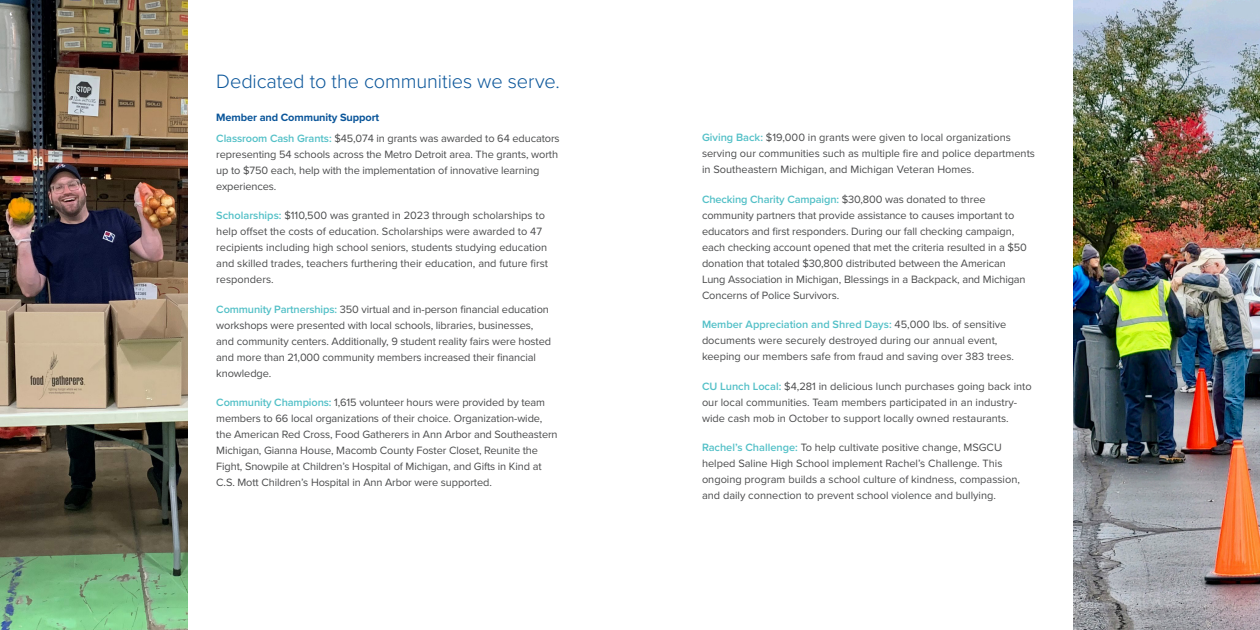
<style>
.page{position:relative;width:1260px;height:630px;background:#fff}
.page>*{position:absolute;margin:0;border:0;box-sizing:border-box;transform-origin:0 0}
.subhead{font:300 20px "Proxima Nova";letter-spacing:-.005em;color:#0b569a}
.subhead-2{font:11px/16px "Proxima Nova";letter-spacing:-.01em;color:#4b4c4d}
.subhead-3{font:700 11px "Proxima Nova";letter-spacing:-.01em;color:#0b569a}
.s1{font-weight:600;color:#53c0c7}
</style>
<div class="page">
<img style="left:1073px;top:0;width:187px;height:630px">
<img style="left:0;top:0;width:187px;height:630px">
<p class="subhead" style="left:216px;top:67px;width:345px">Dedicated to the communities we serve.</p>
<p class="subhead-3" style="left:216px;top:109px;width:164px">Member and Community Support</p>
<p class="subhead-2" style="left:216px;top:130px;width:345px"><span class="s1">Classroom Cash Grants:</span> $45,074 in grants was awarded to 64 educators representing 54 schools across the Metro Detroit area. The grants, worth up to $750 each, help with the implementation of innovative learning experiences.</p>
<p class="subhead-2" style="left:216px;top:207px;width:333px"><span class="s1">Scholarships:</span> $110,500 was granted in 2023 through scholarships to help offset the costs of education. Scholarships were awarded to 47 recipients including high school seniors, students studying education and skilled trades, teachers furthering their education, and future first responders.</p>
<p class="subhead-2" style="left:216px;top:301px;width:336px"><span class="s1">Community Partnerships:</span> 350 virtual and in-person financial education workshops were presented with local schools, libraries, businesses, and community centers. Additionally, 9 student reality fairs were hosted and more than 21,000 community members increased their financial knowledge.</p>
<p class="subhead-2" style="left:216px;top:394px;width:343px"><span class="s1">Community Champions:</span> 1,615 volunteer hours were provided by team members to 66 local organizations of their choice. Organization-wide, the American Red Cross, Food Gatherers in Ann Arbor and Southeastern Michigan, Gianna House, Macomb County Foster Closet, Reunite the Fight, Snowpile at Children’s Hospital of Michigan, and Gifts in Kind at C.S. Mott Children’s Hospital in Ann Arbor were supported.</p>
<p class="subhead-2" style="left:702px;top:129px;width:335px"><span class="s1">Giving Back:</span> $19,000 in grants were given to local organizations serving our communities such as multiple fire and police departments in Southeastern Michigan, and Michigan Veteran Homes.</p>
<p class="subhead-2" style="left:702px;top:191px;width:327px"><span class="s1">Checking Charity Campaign:</span> $30,800 was donated to three community partners that provide assistance to causes important to educators and first responders. During our fall checking campaign, each checking account opened that met the criteria resulted in a $50 donation that totaled $30,800 distributed between the American Lung Association in Michigan, Blessings in a Backpack, and Michigan Concerns of Police Survivors.</p>
<p class="subhead-2" style="left:702px;top:316px;width:313px"><span class="s1">Member Appreciation and Shred Days:</span> 45,000 lbs. of sensitive documents were securely destroyed during our annual event, keeping our members safe from fraud and saving over 383 trees.</p>
<p class="subhead-2" style="left:702px;top:378px;width:331px"><span class="s1">CU Lunch Local:</span> $4,281 in delicious lunch purchases going back into our local communities. Team members participated in an industry&shy;wide cash mob in October to support locally owned restaurants.</p>
<p class="subhead-2" style="left:702px;top:439px;width:319px"><span class="s1">Rachel’s Challenge:</span> To help cultivate positive change, MSGCU helped Saline High School implement Rachel’s Challenge. This ongoing program builds a school culture of kindness, compassion, and daily connection to prevent school violence and bullying.</p>
</div>
